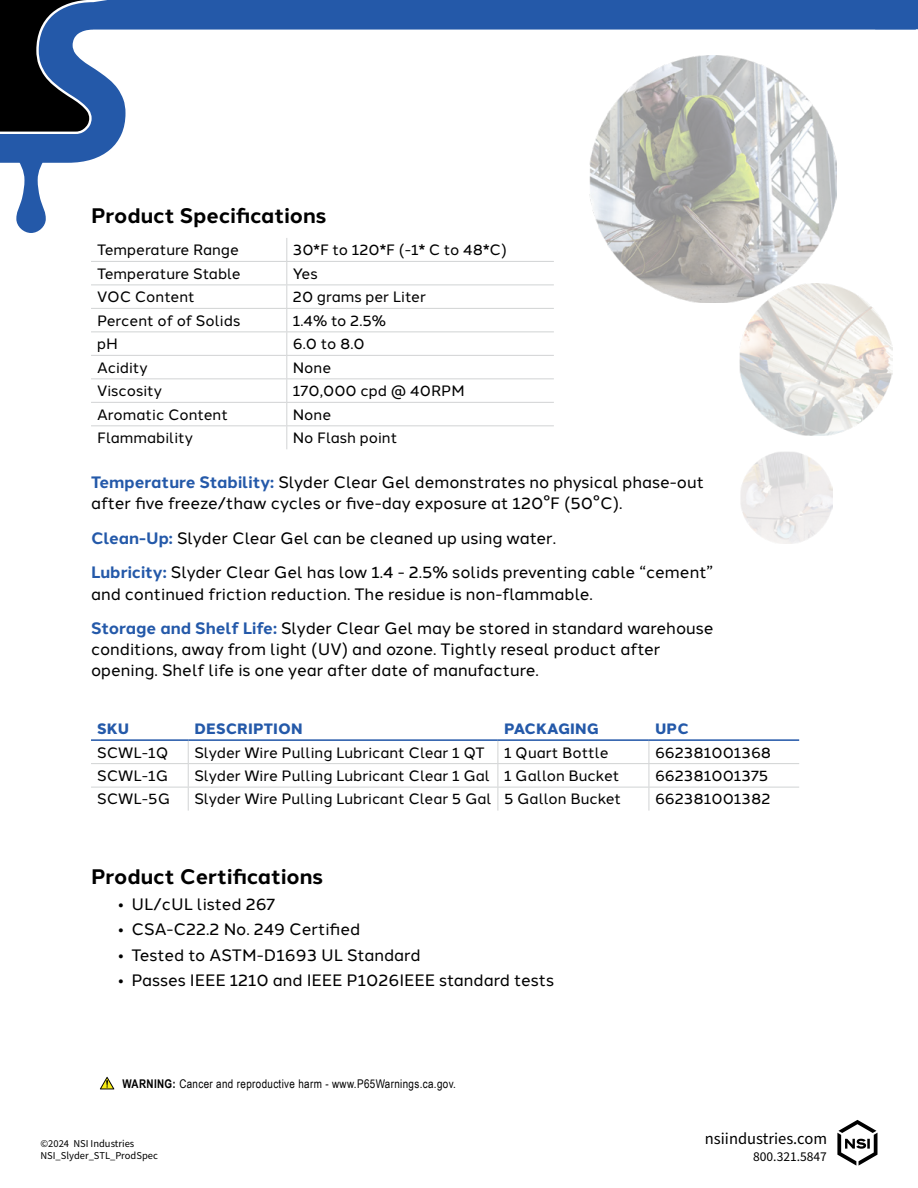
<style>
.page{position:relative;width:918px;height:1188px;background:#fff}
.page>*{position:absolute;margin:0;border:0;box-sizing:border-box;transform-origin:0 0}
.t1{font:700 21px "Halcom";color:#000}
.t2{font:16.5px/21px "Halcom";color:#000}
.t3{font:16.5px "Source Sans Pro";color:#000}
.t4{font:15px "Halcom";color:#000}
.t5{font:800 15px "Halcom";letter-spacing:.01em;color:#2459a9}
.t6{font:13.5px "Source Sans Pro";color:#000}
.t7{font:12px "Arial Narrow";letter-spacing:.03em;color:#000}
.t8{font:10.5px/12px "Source Sans Pro";color:#000}
.s1{font-weight:700;color:#2459a9}
.s2{font-weight:700}
</style>
<div class="page">
<svg style="left:837px;top:1120px;width:41px;height:46px"></svg>
<svg style="left:0;top:0;width:918px;height:233px"></svg>
<svg style="left:875px;top:0;width:43px;height:29px"></svg>
<svg style="left:91px;top:238px;width:463px;height:211px"></svg>
<hr style="left:91px;top:261px;width:196px;height:1px;background:#d1d3d4">
<hr style="left:287px;top:261px;width:267px;height:1px;background:#d1d3d4">
<hr style="left:91px;top:285px;width:196px;height:1px;background:#d1d3d4">
<hr style="left:287px;top:285px;width:267px;height:1px;background:#d1d3d4">
<hr style="left:91px;top:308px;width:196px;height:1px;background:#d1d3d4">
<hr style="left:287px;top:308px;width:267px;height:1px;background:#d1d3d4">
<hr style="left:91px;top:331px;width:196px;height:1px;background:#d1d3d4">
<hr style="left:287px;top:331px;width:267px;height:1px;background:#d1d3d4">
<hr style="left:91px;top:355px;width:196px;height:1px;background:#d1d3d4">
<hr style="left:287px;top:355px;width:267px;height:1px;background:#d1d3d4">
<hr style="left:91px;top:378px;width:196px;height:1px;background:#d1d3d4">
<hr style="left:287px;top:378px;width:267px;height:1px;background:#d1d3d4">
<hr style="left:91px;top:402px;width:196px;height:1px;background:#d1d3d4">
<hr style="left:287px;top:402px;width:267px;height:1px;background:#d1d3d4">
<hr style="left:91px;top:425px;width:196px;height:1px;background:#d1d3d4">
<hr style="left:287px;top:425px;width:267px;height:1px;background:#d1d3d4">
<svg style="left:286px;top:238px;width:1px;height:211px"></svg>
<svg style="left:91px;top:741px;width:708px;height:70px"></svg>
<hr style="left:91px;top:739px;width:97px;height:2px;background:#2459a9">
<hr style="left:188px;top:739px;width:310px;height:2px;background:#2459a9">
<hr style="left:498px;top:739px;width:151px;height:2px;background:#2459a9">
<hr style="left:649px;top:739px;width:150px;height:2px;background:#2459a9">
<hr style="left:91px;top:763px;width:97px;height:1px;background:#d1d3d4">
<hr style="left:188px;top:763px;width:310px;height:1px;background:#d1d3d4">
<hr style="left:498px;top:763px;width:151px;height:1px;background:#d1d3d4">
<hr style="left:649px;top:763px;width:150px;height:1px;background:#d1d3d4">
<hr style="left:91px;top:787px;width:97px;height:1px;background:#d1d3d4">
<hr style="left:188px;top:787px;width:310px;height:1px;background:#d1d3d4">
<svg style="left:188px;top:741px;width:1px;height:70px"></svg>
<hr style="left:498px;top:787px;width:151px;height:1px;background:#d1d3d4">
<svg style="left:498px;top:741px;width:1px;height:70px"></svg>
<hr style="left:649px;top:787px;width:150px;height:1px;background:#d1d3d4">
<svg style="left:649px;top:741px;width:1px;height:70px"></svg>
<svg style="left:100px;top:1077px;width:14px;height:12px"></svg>
<img style="left:590px;top:55px;width:247px;height:248px">
<img style="left:740px;top:284px;width:152px;height:152px">
<img style="left:741px;top:452px;width:92px;height:92px">
<p class="t1" style="left:91px;top:199px;width:237px">Product Specifications</p>
<p class="t4" style="left:97px;top:238px;width:143px">Temperature Range</p>
<p class="t4" style="left:293px;top:238px;width:215px">30*F to 120*F (-1* C to 48*C)</p>
<p class="t4" style="left:97px;top:262px;width:145px">Temperature Stable</p>
<p class="t4" style="left:293px;top:262px;width:26px">Yes</p>
<p class="t4" style="left:97px;top:285px;width:99px">VOC Content</p>
<p class="t4" style="left:293px;top:285px;width:135px">20 grams per Liter</p>
<p class="t4" style="left:97px;top:308px;width:145px">Percent of of Solids</p>
<p class="t4" style="left:293px;top:308px;width:95px">1.4% to 2.5%</p>
<p class="t4" style="left:97px;top:332px;width:22px">pH</p>
<p class="t4" style="left:293px;top:332px;width:73px">6.0 to 8.0</p>
<p class="t4" style="left:97px;top:355px;width:52px">Acidity</p>
<p class="t4" style="left:293px;top:355px;width:40px">None</p>
<p class="t4" style="left:97px;top:379px;width:66px">Viscosity</p>
<p class="t4" style="left:293px;top:379px;width:173px">170,000 cpd @ 40RPM</p>
<p class="t4" style="left:97px;top:402px;width:132px">Aromatic Content</p>
<p class="t4" style="left:293px;top:402px;width:40px">None</p>
<p class="t4" style="left:97px;top:426px;width:98px">Flammability</p>
<p class="t4" style="left:293px;top:426px;width:106px">No Flash point</p>
<p class="t2" style="left:91px;top:471px;width:615px"><span class="s1">Temperature Stability:</span> Slyder Clear Gel demonstrates no physical phase-out after five freeze/thaw cycles or five-day exposure at 120°F (50°C).</p>
<p class="t2" style="left:91px;top:519px;width:624px;line-height:34.5px"><span class="s1">Clean-Up:</span> Slyder Clear Gel can be cleaned up using water.<br><span class="s1">Lubricity:</span> Slyder Clear Gel has low 1.4 - 2.5% solids preventing cable “cement”</p>
<p class="t2" style="left:91px;top:575px;width:624px;line-height:34.5px">and continued friction reduction. The residue is non-flammable.<br><span class="s1">Storage and Shelf Life:</span> Slyder Clear Gel may be stored in standard warehouse</p>
<p class="t2" style="left:91px;top:637px;width:571px">conditions, away from light (UV) and ozone. Tightly reseal product after opening. Shelf life is one year after date of manufacture.</p>
<p class="t5" style="left:97px;top:717px;width:33px">SKU</p>
<p class="t5" style="left:194px;top:717px;width:110px">DESCRIPTION</p>
<p class="t5" style="left:504px;top:717px;width:96px">PACKAGING</p>
<p class="t5" style="left:655px;top:717px;width:35px">UPC</p>
<p class="t4" style="left:97px;top:740px;width:73px">SCWL-1Q</p>
<p class="t4" style="left:194px;top:740px;width:292px">Slyder Wire Pulling Lubricant Clear 1 QT</p>
<p class="t4" style="left:504px;top:740px;width:106px">1 Quart Bottle</p>
<p class="t4" style="left:655px;top:740px;width:118px">662381001368</p>
<p class="t4" style="left:97px;top:764px;width:73px">SCWL-1G</p>
<p class="t4" style="left:194px;top:764px;width:427px">Slyder Wire Pulling Lubricant Clear 1 Gal 1 Gallon Bucket</p>
<p class="t4" style="left:655px;top:764px;width:115px">662381001375</p>
<p class="t4" style="left:97px;top:787px;width:74px">SCWL-5G</p>
<p class="t4" style="left:194px;top:787px;width:428px">Slyder Wire Pulling Lubricant Clear 5 Gal 5 Gallon Bucket</p>
<p class="t4" style="left:655px;top:787px;width:117px">662381001382</p>
<p class="t1" style="left:91px;top:860px;width:234px">Product Certifications</p>
<p class="t2" style="left:118px;top:892px;width:159px">• UL/cUL listed 267</p>
<p class="t2" style="left:118px;top:918px;width:244px">• CSA-C22.2 No. 249 Certified</p>
<p class="t2" style="left:118px;top:943px;width:304px">• Tested to ASTM-D1693 UL Standard</p>
<p class="t2" style="left:118px;top:969px;width:438px">• Passes IEEE 1210 and IEEE P1026IEEE standard tests</p>
<p class="t7" style="left:123px;top:1074px;width:335px"><span class="s2">WARNING:</span> Cancer and reproductive harm - www.P65Warnings.ca.gov.</p>
<p class="t8" style="left:40px;top:1137px;width:119px">©2024 NSI Industries<br>NSI_Slyder_STL_ProdSpec</p>
<p class="t3" style="left:705px;top:1128px;width:124px">nsiindustries.com</p>
<p class="t6" style="left:753px;top:1147px;width:75px">800.321.5847</p>
</div>
